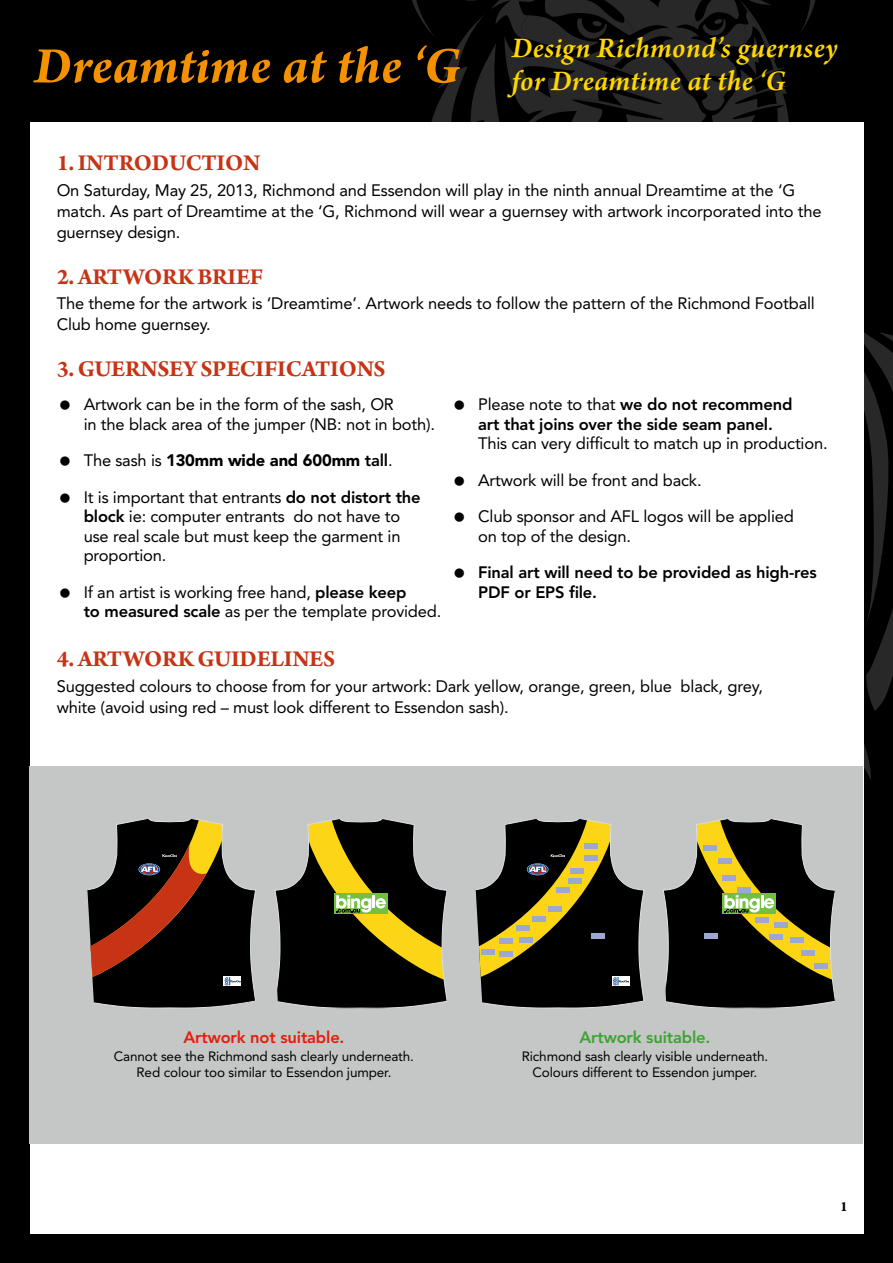
<style>
.page{position:relative;width:893px;height:1263px;background:#000}
.page>*{position:absolute;margin:0;border:0;box-sizing:border-box;transform-origin:0 0}
.t1{font:italic 700 54px "Arno Pro";letter-spacing:.005em;color:#f39100}
.t2{font:italic 600 30px/33px "Arno Pro";letter-spacing:.015em;color:#ffd600}
.t3{font:700 24px "Arno Pro";letter-spacing:-.01em;color:#c73315}
.t4{font:16.5px/19.5px "Avenir LT";letter-spacing:-.01em;color:#000}
.t5{font:800 16.5px/19.5px "Avenir LT";letter-spacing:-.01em;color:#000}
.t6{font:900 16.5px "Avenir LT";letter-spacing:-.01em;color:#000}
.t7{font:800 16.5px "Avenir LT";letter-spacing:-.01em;color:#e41e0a}
.t8{font:800 16.5px "Avenir LT";letter-spacing:-.01em;color:#3ca432}
.t9{font:700 15px "Arno Pro";color:#000}
.t10{font:13.5px/16.2px "Avenir LT";letter-spacing:-.01em;color:#000;text-align:center}
.s1{font-weight:400}
.s2{font-weight:800}
</style>
<div class="page">
<svg style="left:412px;top:0;width:404px;height:122px"></svg>
<svg style="left:863px;top:260px;width:30px;height:776px"></svg>
<div style="left:30px;top:122px;width:833px;height:1111px;background:#fff"></div>
<div style="left:30px;top:766px;width:833px;height:378px;background:#c5c6c6"></div>
<svg style="left:475px;top:818px;width:360px;height:191px"></svg>
<div style="left:570px;top:868px;width:14px;height:5px;background:#9aa8d2"></div>
<div style="left:584px;top:843px;width:14px;height:6px;background:#9aa8d2"></div>
<div style="left:584px;top:855px;width:14px;height:6px;background:#9aa8d2"></div>
<div style="left:591px;top:933px;width:14px;height:5px;background:#9aa8d2"></div>
<div style="left:703px;top:845px;width:14px;height:5px;background:#9aa8d2"></div>
<div style="left:704px;top:933px;width:14px;height:5px;background:#9aa8d2"></div>
<div style="left:737px;top:887px;width:14px;height:5px;background:#9aa8d2"></div>
<div style="left:718px;top:858px;width:14px;height:6px;background:#9aa8d2"></div>
<div style="left:722px;top:875px;width:13px;height:6px;background:#9aa8d2"></div>
<div style="left:769px;top:934px;width:14px;height:5px;background:#9aa8d2"></div>
<div style="left:774px;top:922px;width:14px;height:6px;background:#9aa8d2"></div>
<div style="left:755px;top:918px;width:14px;height:5px;background:#9aa8d2"></div>
<div style="left:790px;top:937px;width:13px;height:5px;background:#9aa8d2"></div>
<div style="left:801px;top:950px;width:14px;height:5px;background:#9aa8d2"></div>
<div style="left:814px;top:963px;width:14px;height:6px;background:#9aa8d2"></div>
<div style="left:568px;top:878px;width:14px;height:5px;background:#9aa8d2"></div>
<div style="left:548px;top:906px;width:14px;height:5px;background:#9aa8d2"></div>
<div style="left:557px;top:887px;width:13px;height:5px;background:#9aa8d2"></div>
<div style="left:516px;top:925px;width:14px;height:6px;background:#9aa8d2"></div>
<div style="left:519px;top:937px;width:14px;height:5px;background:#9aa8d2"></div>
<div style="left:499px;top:938px;width:14px;height:6px;background:#9aa8d2"></div>
<div style="left:499px;top:952px;width:14px;height:5px;background:#9aa8d2"></div>
<div style="left:481px;top:949px;width:14px;height:5px;background:#9aa8d2"></div>
<div style="left:532px;top:916px;width:13px;height:5px;background:#9aa8d2"></div>
<svg style="left:274px;top:819px;width:173px;height:189px"></svg>
<svg style="left:87px;top:818px;width:169px;height:191px"></svg>
<h1 class="t1" style="left:34px;top:34px;width:428px">Dreamtime at the ‘G</h1>
<h2 class="t2" style="left:512px;top:33px;width:328px">Design Richmond’s guernsey for Dreamtime at the ‘G</h2>
<h3 class="t3" style="left:57px;top:149px;width:205px">1. INTRODUCTION</h3>
<p class="t4" style="left:57px;top:179px;width:766px;line-height:21px">On Saturday, May 25, 2013, Richmond and Essendon will play in the ninth annual Dreamtime at the ‘G match. As part of Dreamtime at the ‘G, Richmond will wear a guernsey with artwork incorporated into the guernsey design.</p>
<h3 class="t3" style="left:57px;top:262px;width:208px">2. ARTWORK BRIEF</h3>
<p class="t4" style="left:57px;top:293px;width:760px;line-height:21px">The theme for the artwork is ‘Dreamtime’. Artwork needs to follow the pattern of the Richmond Football<br>Club home guernsey.</p>
<h3 class="t3" style="left:57px;top:355px;width:55px">3. GUERN</h3>
<h3 class="t3" style="left:158px;top:355px;width:229px">SEY SPECIFICATIONS</h3>
<p class="t4" style="left:84px;top:395px;width:353px">Artwork can be in the form of the sash, OR<br>in the black area of the jumper (NB: not in both).</p>
<p class="t6" style="left:84px;top:450px;width:310px"><span class="s1">The sash is</span> 130mm wide and 600mm <span class="s2">tall</span><span class="s1">.</span></p>
<p class="t4" style="left:84px;top:487px;width:338px">It is important that entrants <span class="s2">do not distort the block</span> ie: computer entrants do not have to use real scale but must keep the garment in proportion.</p>
<p class="t4" style="left:84px;top:582px;width:359px">If an artist is working free hand, <span class="s2">please keep<br>to measured scale</span> as per the template provided.</p>
<p class="t5" style="left:478px;top:395px;width:316px"><span class="s1">Please note to that</span> we do not recommend art that joins over the side seam panel.</p>
<p class="t4" style="left:478px;top:434px;width:351px">This can very difficult to match up in production.</p>
<p class="t4" style="left:478px;top:470px;width:225px">Artwork will be front and back.</p>
<p class="t4" style="left:478px;top:507px;width:317px">Club sponsor and AFL logos will be applied on top of the design.</p>
<p class="t5" style="left:478px;top:563px;width:340px">Final art will need to be provided as high-res<br>PDF or EPS file.</p>
<h3 class="t3" style="left:57px;top:645px;width:54px">4. ARTWORK</h3>
<h3 class="t3" style="left:197px;top:645px;width:139px">GUIDELINES</h3>
<p class="t4" style="left:57px;top:676px;width:708px;line-height:21px">Suggested colours to choose from for your artwork: Dark yellow, orange, green, blue black, grey, white (avoid using red – must look different to Essendon sash).</p>
<p class="t7" style="left:183px;top:1028px;width:163px">Artwork not suitable.</p>
<p class="t10" style="left:114px;top:1048px;width:302px">Cannot see the Richmond sash clearly underneath.<br>Red colour too similar to Essendon jumper.</p>
<p class="t8" style="left:579px;top:1028px;width:132px">Artwork suitable.</p>
<p class="t10" style="left:522px;top:1048px;width:248px">Richmond sash clearly visible underneath.<br>Colours different to Essendon jumper.</p>
<p class="t9" style="left:840px;top:1197px;width:9px">1</p>
</div>
